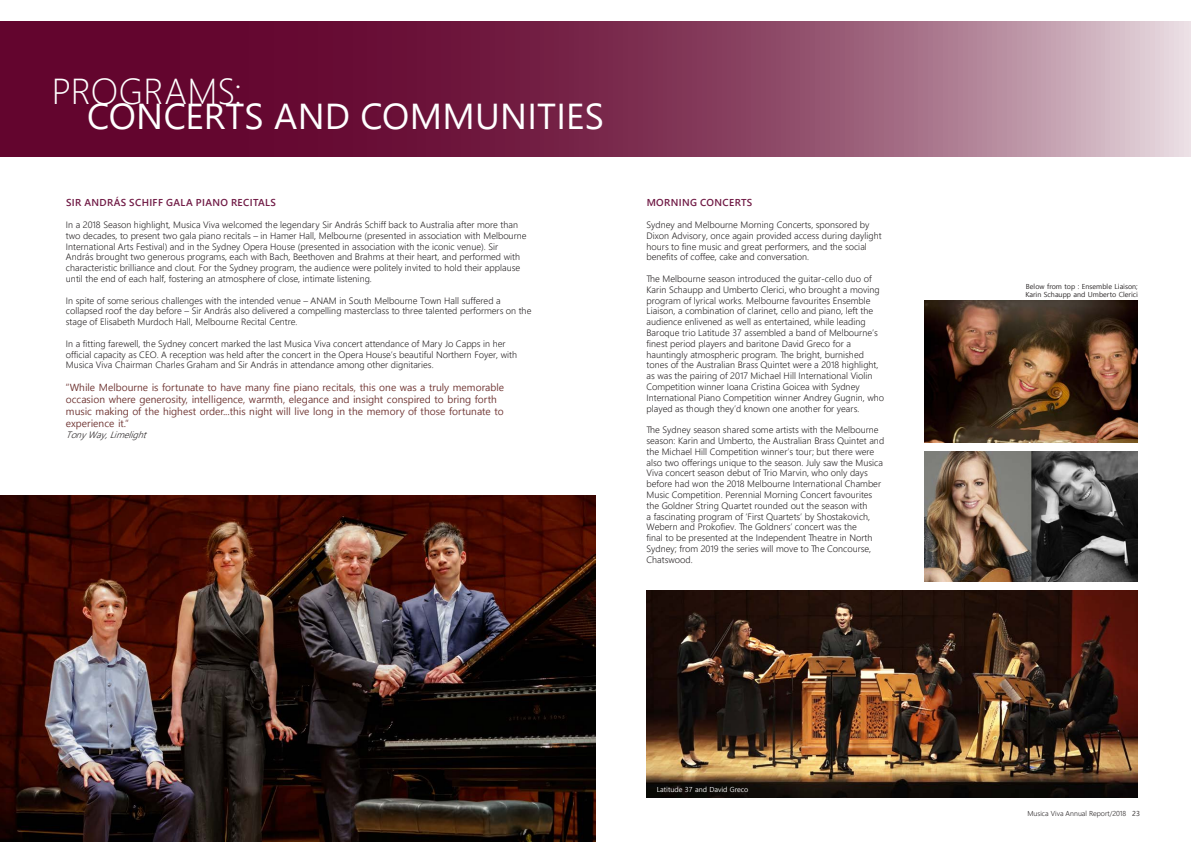
<style>
.page{position:relative;width:1191px;height:842px;background:#fff}
.page>*{position:absolute;margin:0;border:0;box-sizing:border-box;transform-origin:0 0}
.AAA_Head{font:36px "Segoe UI";letter-spacing:.005em;color:#fff}
.AAA_Head-2{font:300 36px "Segoe UI";letter-spacing:.01em;color:#fff}
.Paragraph_Style_1{font:10px/12px "Malgun Gothic";color:#6e3331}
.Mini_Header{font:600 10px "Segoe UI";letter-spacing:.035em;color:#701a45}
.t1{font:300 9px/10.8px "Malgun Gothic";color:#231f20}
.t2{font:italic 300 9px "Malgun Gothic";color:#231f20}
.t3{font:7px/8.4px "Malgun Gothic";color:#231f20}
.t4{font:300 7px "Malgun Gothic";color:#231f20}
.t5{font:7px "Malgun Gothic";color:#fff}
.s1{font-weight:400}
</style>
<div class="page">
<img style="left:0;top:495px;width:595px;height:347px">
<svg style="left:0;top:21px;width:1191px;height:136px;background:#87405f"></svg>
<img style="left:646px;top:590px;width:491px;height:207px">
<img style="left:924px;top:301px;width:213px;height:142px">
<img style="left:924px;top:451px;width:213px;height:130px">
<p class="AAA_Head-2" style="left:52px;top:57px;width:192px">PROGRAMS:</p>
<p class="AAA_Head" style="left:87px;top:82px;width:518px">CONCERTS AND COMMUNITIES</p>
<p class="Mini_Header" style="left:66px;top:193px;width:211px">SIR ANDRÁS SCHIFF GALA PIANO RECITALS</p>
<p class="t1" style="left:66px;top:219px;width:462px">In a 2018 Season highlight, Musica Viva welcomed the legendary Sir András Schiff back to Australia after more than two decades, to present two gala piano recitals – in Hamer Hall, Melbourne (presented in association with Melbourne International Arts Festival) and in the Sydney Opera House (presented in association with the iconic venue). Sir András brought two generous programs, each with Bach, Beethoven and Brahms at their heart, and performed with characteristic brilliance and clout. For the Sydney program, the audience were politely invited to hold their applause until the end of each half, fostering an atmosphere of close, intimate listening.</p>
<p class="t1" style="left:66px;top:295px;width:467px">In spite of some serious challenges with the intended venue – ANAM in South Melbourne Town Hall suffered a collapsed roof the day before – Sir András also delivered a compelling masterclass to three talented performers on the stage of Elisabeth Murdoch Hall, Melbourne Recital Centre.</p>
<p class="t1" style="left:66px;top:338px;width:453px">In a fitting farewell, the Sydney concert marked the last Musica Viva concert attendance of Mary Jo Capps in her official capacity as CEO. A reception was held after the concert in the Opera House’s beautiful Northern Foyer, with<br>Musica Viva Chairman Charles Graham and Sir András in attendance among other dignitaries.</p>
<p class="Paragraph_Style_1" style="left:66px;top:382px;width:440px">“While Melbourne is fortunate to have many fine piano recitals, this one was a truly memorable occasion where generosity, intelligence, warmth, elegance and insight conspired to bring forth music making of the highest order...this night will live long in the memory of those fortunate to experience it.”</p>
<p class="t2" style="left:66px;top:430px;width:85px">TonyWay,Limelight</p>
<p class="Mini_Header" style="left:646px;top:193px;width:107px">MORNING CONCERTS</p>
<p class="t1" style="left:646px;top:219px;width:236px">Sydney and Melbourne Morning Concerts, sponsored by Dixon Advisory, once again provided access during daylight hours to fine music and great performers, and the social benefits of coffee, cake and conversation.</p>
<p class="t1" style="left:646px;top:273px;width:239px">The Melbourne season introduced the guitar-cello duo of Karin Schaupp and Umberto Clerici, who brought a moving program of lyrical works. Melbourne favourites Ensemble Liaison, a combination of clarinet, cello and piano, left the audience enlivened as well as entertained, while leading Baroque trio Latitude 37 assembled a band of Melbourne’s finest period players and baritone David Greco for a hauntingly atmospheric program. The bright, burnished tones of the Australian Brass Quintet were a 2018 highlight, as was the pairing of 2017 Michael Hill International Violin Competition winner Ioana Cristina Goicea with Sydney International Piano Competition winner Andrey Gugnin, who played as though they’d known one another for years.</p>
<p class="t1" style="left:646px;top:425px;width:239px">The Sydney season shared some artists with the Melbourne season: Karin and Umberto, the Australian Brass Quintet and the Michael Hill Competition winner’s tour; but there were also two offerings unique to the season. July saw the Musica Viva concert season debut of Trio Marvin, who only days before had won the 2018 Melbourne International Chamber Music Competition. Perennial Morning Concert favourites the Goldner String Quartet rounded out the season with<br>a fascinating program of ‘First Quartets’ by Shostakovich, Webern and Prokofiev. The Goldners’ concert was the<br>final to be presented at the Independent Theatre in North Sydney; from 2019 the series will move to The Concourse, Chatswood.</p>
<p class="t5" style="left:657px;top:785px;width:93px">Latitude 37 and David Greco</p>
<p class="t3" style="left:1025px;top:282px;width:114px">Below from top : Ensemble Liaison;<br>Karin Schaupp and Umberto Clerici</p>
<p class="t4" style="left:1027px;top:810px;width:114px">Musica Viva Annual Report/2018 <span class="s1">23</span></p>
</div>
